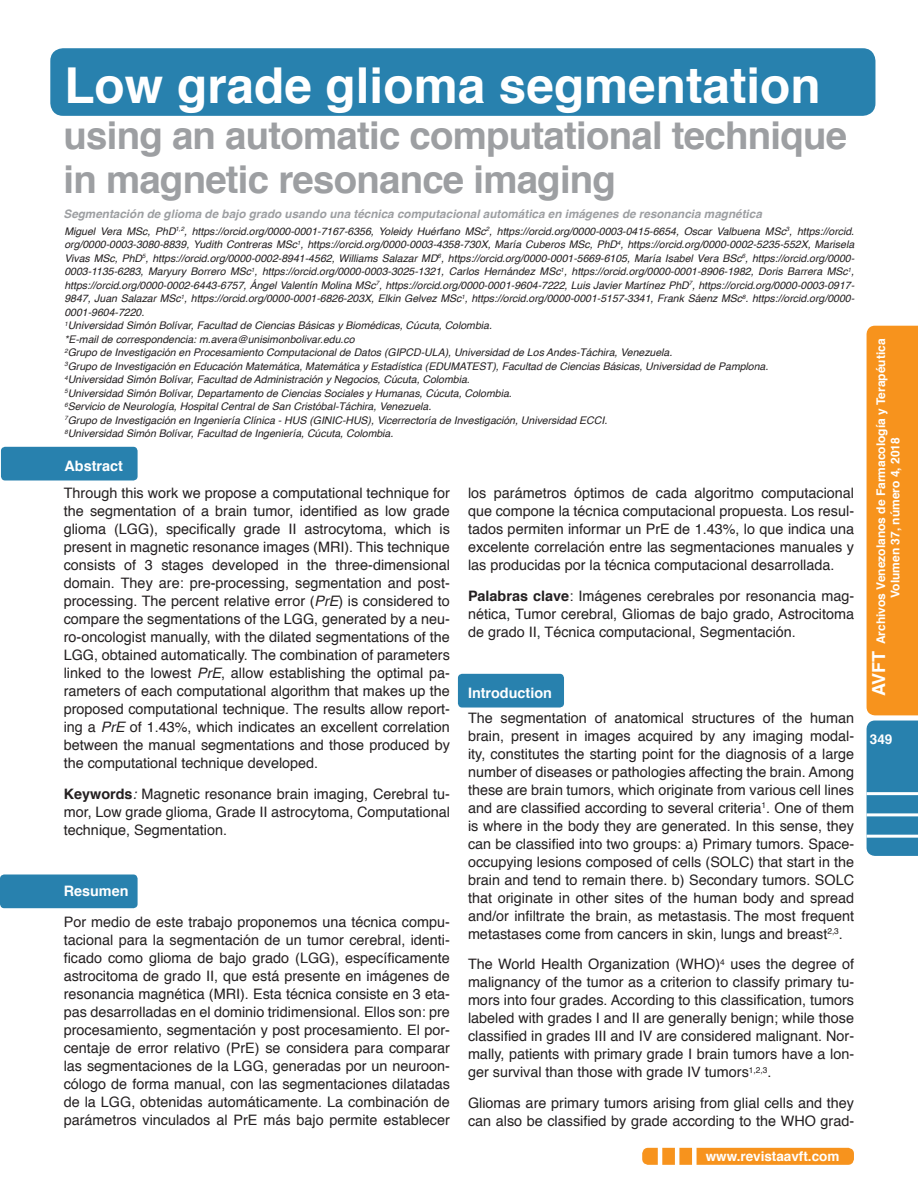
<style>
.page{position:relative;width:918px;height:1188px;background:#fff}
.page>*{position:absolute;margin:0;border:0;box-sizing:border-box;transform-origin:0 0}
.t1{font:700 49.5px "Helvetica";color:#fff}
.t2{font:700 38.4px/43.5px "Helvetica";letter-spacing:-.02em;color:#9d9fa2}
.t3{font:14.4px/18px "Helvetica";color:#231f20;text-align:justify}
.Heading_1{font:700 14.4px "Helvetica";color:#fff}
.t4{font:700 13.5px "Helvetica";color:#fff}
.t5{font:700 12px/14.4px "Helvetica";color:#fff;text-align:center}
.t6{font:italic 700 11.7px "Helvetica";color:#9d9fa2}
.Párrafo_de_lista{font:italic 10.5px/13.5px "Helvetica";color:#231f20;text-align:justify}
.s1{font-style:italic}
.s2{font-weight:700}
.s3{font-size:18px}
</style>
<div class="page">
<div style="left:867px;top:721px;width:51px;height:135px;background:#2881ae"></div>
<div style="left:867px;top:326px;width:51px;height:389px;background:#f7931d"></div>
<hr style="left:867px;top:835px;width:51px;height:3px;background:#fff">
<hr style="left:867px;top:813px;width:51px;height:3px;background:#fff">
<hr style="left:867px;top:792px;width:51px;height:3px;background:#fff">
<div style="left:642px;top:1148px;width:212px;height:17px;background:#f7931d;border-radius:6px"></div>
<div style="left:692px;top:1139px;width:5px;height:33px;background:#fff"></div>
<hr style="left:675px;top:1140px;width:4px;height:33px;background:#fff">
<hr style="left:658px;top:1140px;width:4px;height:33px;background:#fff">
<div style="left:458px;top:674px;width:106px;height:34px;background:#2881ae;border-radius:4px"></div>
<div style="left:0;top:875px;width:138px;height:33px;background:#2881ae;border-radius:4px"></div>
<div style="left:50px;top:48px;width:825px;height:68px;background:#2881ae;border-radius:13px"></div>
<div style="left:1px;top:447px;width:137px;height:34px;background:#2881ae;border-radius:4px"></div>
<p class="t1" style="left:64px;top:45px;width:758px">Low grade glioma segmentation</p>
<p class="t2" style="left:64px;top:115px;width:785px">using an automatic computational technique in magnetic resonance imaging</p>
<p class="Párrafo_de_lista" style="left:64px;top:224px;width:791px">Miguel Vera MSc, PhD<sup>1,2</sup>, https://orcid.org/0000-0001-7167-6356, Yoleidy Huérfano MSc<sup>2</sup>, https://orcid.org/0000-0003-0415-6654, Oscar Valbuena MSc<sup>3</sup>, https://orcid. org/0000-0003-3080-8839, Yudith Contreras MSc<sup>1</sup>, https://orcid.org/0000-0003-4358-730X, María Cuberos MSc, PhD<sup>4</sup>, https://orcid.org/0000-0002-5235-552X, Marisela Vivas MSc, PhD<sup>5</sup>, https://orcid.org/0000-0002-8941-4562, Williams Salazar MD<sup>6</sup>, https://orcid.org/0000-0001-5669-6105, María Isabel Vera BSc<sup>6</sup>, https://orcid.org/0000- 0003-1135-6283, Maryury Borrero MSc<sup>1</sup>, https://orcid.org/0000-0003-3025-1321, Carlos Hernández MSc<sup>1</sup>, https://orcid.org/0000-0001-8906-1982, Doris Barrera MSc<sup>1</sup>, https://orcid.org/0000-0002-6443-6757, Ángel Valentín Molina MSc<sup>7</sup>, https://orcid.org/0000-0001-9604-7222, Luis Javier Martínez PhD<sup>7</sup>, https://orcid.org/0000-0003-0917- 9847, Juan Salazar MSc<sup>1</sup>, https://orcid.org/0000-0001-6826-203X, Elkin Gelvez MSc<sup>1</sup>, https://orcid.org/0000-0001-5157-3341, Frank Sáenz MSc<sup>8</sup>. https://orcid.org/0000- 0001-9604-7220.</p>
<p class="Párrafo_de_lista" style="left:64px;top:319px;width:429px"><sup>1</sup>Universidad Simón Bolívar, Facultad de Ciencias Básicas y Biomédicas, Cúcuta, Colombia.</p>
<p class="Párrafo_de_lista" style="left:64px;top:332px;width:292px">*E-mail de correspondencia: m.avera@unisimonbolivar.edu.co</p>
<p class="Párrafo_de_lista" style="left:64px;top:346px;width:610px"><sup>2</sup>Grupo de Investigación en Procesamiento Computacional de Datos (GIPCD-ULA), Universidad de Los Andes-Táchira, Venezuela.</p>
<p class="Párrafo_de_lista" style="left:64px;top:359px;width:706px"><sup>3</sup>Grupo de Investigación en Educación Matemática, Matemática y Estadística (EDUMATEST), Facultad de Ciencias Básicas, Universidad de Pamplona.</p>
<p class="Párrafo_de_lista" style="left:64px;top:373px;width:407px"><sup>4</sup>Universidad Simón Bolívar, Facultad de Administración y Negocios, Cúcuta, Colombia.</p>
<p class="Párrafo_de_lista" style="left:64px;top:386px;width:449px"><sup>5</sup>Universidad Simón Bolívar, Departamento de Ciencias Sociales y Humanas, Cúcuta, Colombia.</p>
<p class="Párrafo_de_lista" style="left:64px;top:400px;width:368px"><sup>6</sup>Servicio de Neurología, Hospital Central de San Cristóbal-Táchira, Venezuela.</p>
<p class="Párrafo_de_lista" style="left:64px;top:413px;width:544px"><sup>7</sup>Grupo de Investigación en Ingeniería Clínica - HUS (GINIC-HUS), Vicerrectoría de Investigación, Universidad ECCI.</p>
<p class="Párrafo_de_lista" style="left:64px;top:427px;width:331px"><sup>8</sup>Universidad Simón Bolívar, Facultad de Ingeniería, Cúcuta, Colombia.</p>
<p class="t6" style="left:64px;top:205px;width:700px">Segmentación de glioma de bajo grado usando una técnica computacional automática en imágenes de resonancia magnética</p>
<p class="Heading_1" style="left:64px;top:454px;width:60px">Abstract</p>
<p class="t3" style="left:64px;top:484px;width:388px">Through this work we propose a computational technique for the segmentation of a brain tumor, identified as low grade glioma (LGG), specifically grade II astrocytoma, which is present in magnetic resonance images (MRI). This technique consists of 3 stages developed in the three-dimensional domain. They are: pre-processing, segmentation and post&shy;processing. The percent relative error (<span class="s1">PrE</span>) is considered to compare the segmentations of the LGG, generated by a neu&shy;ro-oncologist manually, with the dilated segmentations of the LGG, obtained automatically. The combination of parameters linked to the lowest <span class="s1">PrE</span>, allow establishing the optimal pa&shy;rameters of each computational algorithm that makes up the proposed computational technique. The results allow report&shy;ing a <span class="s1">PrE</span> of 1.43%, which indicates an excellent correlation between the manual segmentations and those produced by the computational technique developed.</p>
<p class="t3" style="left:64px;top:785px;width:388px"><span class="s2">Keywords</span><span class="s1">:</span> Magnetic resonance brain imaging, Cerebral tu&shy;mor, Low grade glioma, Grade II astrocytoma, Computational technique, Segmentation.</p>
<p class="Heading_1" style="left:64px;top:879px;width:66px">Resumen</p>
<p class="t3" style="left:64px;top:913px;width:388px">Por medio de este trabajo proponemos una técnica compu&shy;tacional para la segmentación de un tumor cerebral, identi&shy;ficado como glioma de bajo grado (LGG), específicamente astrocitoma de grado II, que está presente en imágenes de resonancia magnética (MRI). Esta técnica consiste en 3 eta&shy;pas desarrolladas en el dominio tridimensional. Ellos son: pre procesamiento, segmentación y post procesamiento. El por&shy;centaje de error relativo (PrE) se considera para comparar las segmentaciones de la LGG, generadas por un neuroon&shy;cólogo de forma manual, con las segmentaciones dilatadas de la LGG, obtenidas automáticamente. La combinación de parámetros vinculados al PrE más bajo permite establecer</p>
<p class="t3" style="left:468px;top:484px;width:388px">los parámetros óptimos de cada algoritmo computacional que compone la técnica computacional propuesta. Los resul&shy;tados permiten informar un PrE de 1.43%, lo que indica una excelente correlación entre las segmentaciones manuales y las producidas por la técnica computacional desarrollada.</p>
<p class="t3" style="left:468px;top:587px;width:388px"><span class="s2">Palabras clave</span>: Imágenes cerebrales por resonancia mag&shy;nética, Tumor cerebral, Gliomas de bajo grado, Astrocitoma de grado II, Técnica computacional, Segmentación.</p>
<p class="Heading_1" style="left:468px;top:681px;width:85px">Introduction</p>
<p class="t3" style="left:468px;top:709px;width:388px">The segmentation of anatomical structures of the human brain, present in images acquired by any imaging modal&shy;ity, constitutes the starting point for the diagnosis of a large number of diseases or pathologies affecting the brain. Among these are brain tumors, which originate from various cell lines and are classified according to several criteria<sup>1</sup>. One of them is where in the body they are generated. In this sense, they can be classified into two groups: a) Primary tumors. Space&shy;occupying lesions composed of cells (SOLC) that start in the brain and tend to remain there. b) Secondary tumors. SOLC that originate in other sites of the human body and spread and/or infiltrate the brain, as metastasis. The most frequent metastases come from cancers in skin, lungs and breast<sup>2,3</sup>.</p>
<p class="t3" style="left:468px;top:956px;width:388px">The World Health Organization (WHO)<sup>4</sup> uses the degree of malignancy of the tumor as a criterion to classify primary tu&shy;mors into four grades. According to this classification, tumors labeled with grades I and II are generally benign; while those classified in grades III and IV are considered malignant. Nor&shy;mally, patients with primary grade I brain tumors have a lon&shy;ger survival than those with grade IV tumors<sup>1,2,3</sup>.</p>
<p class="t3" style="left:468px;top:1094px;width:388px">Gliomas are primary tumors arising from glial cells and they can also be classified by grade according to the WHO grad-</p>
<p class="t4" style="left:706px;top:1145px;width:135px">www.revistaavft.com</p>
<p class="t5" style="left:874px;top:696px;width:359px;rotate:-90deg"><span class="s3">AVFT</span> Archivos Venezolanos de Farmacología y Terapéutica<br>Volumen 37, número 4, 2018</p>
<p class="t4" style="left:870px;top:729px;width:24px">349</p>
</div>
